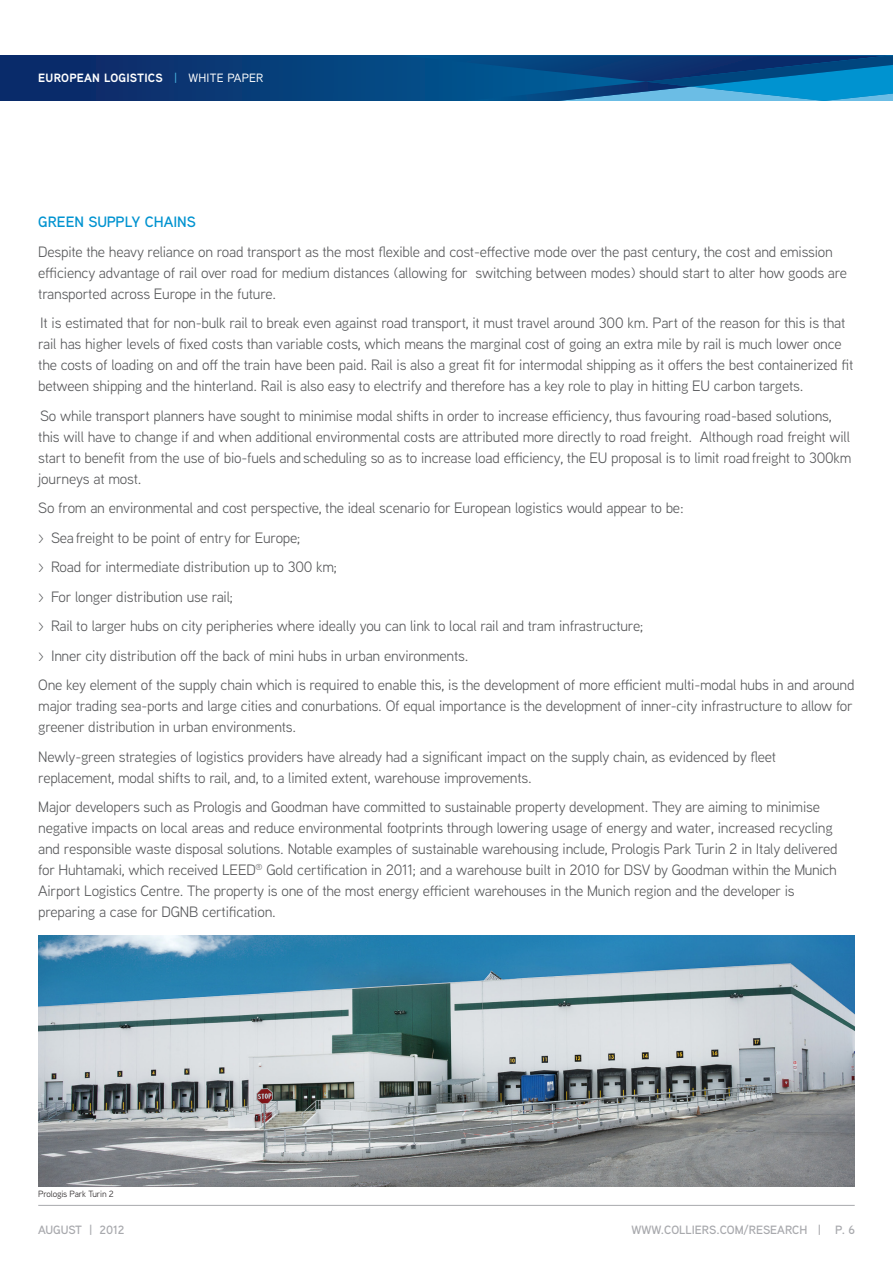
<style>
.page{position:relative;width:893px;height:1263px;background:#fff}
.page>*{position:absolute;margin:0;border:0;box-sizing:border-box;transform-origin:0 0}
.Body_Copy{font:15px/21px "Aaux Next";letter-spacing:-.015em;color:#57585a}
.Blue_Subhead{font:600 15px "Aaux Next";color:#0093d0}
.t1{font:600 12px "Aaux Next";color:#a8a9ad}
.t2{font:700 12px "Aaux Next";letter-spacing:.02em;color:#fff}
.Body_Copy-2{font:9px "Aaux Next";letter-spacing:-.015em;color:#231f20}
.s1{font-weight:500;color:#49b4e1}
.s2{font-weight:500}
.s3{font-size:12px}
</style>
<div class="page">
<svg style="left:0;top:55px;width:402px;height:46px;background:#083774"></svg>
<svg style="left:402px;top:55px;width:491px;height:46px;background:#0d5d97"></svg>
<hr style="left:38px;top:1205px;width:817px;height:1px;background:#a8a9ad">
<img style="left:38px;top:935px;width:817px;height:251px">
<p class="t2" style="left:38px;top:70px;width:227px">EUROPEAN LOGISTICS <span class="s1">|</span> <span class="s2">WHITE PAPER</span></p>
<p class="Blue_Subhead" style="left:38px;top:212px;width:159px">GREEN SUPPLY CHAINS</p>
<p class="Body_Copy" style="left:38px;top:241px;width:810px">Despite the heavy reliance on road transport as the most flexible and cost-effective mode over the past century, the cost and emission efficiency advantage of rail over road for medium distances (allowing for switching between modes) should start to alter how goods are transported across Europe in the future.</p>
<p class="Body_Copy" style="left:38px;top:312px;width:817px">It is estimated that for non-bulk rail to break even against road transport, it must travel around 300 km. Part of the reason for this is that rail has higher levels of fixed costs than variable costs, which means the marginal cost of going an extra mile by rail is much lower once the costs of loading on and off the train have been paid. Rail is also a great fit for intermodal shipping as it offers the best containerized fit between shipping and the hinterland. Rail is also easy to electrify and therefore has a key role to play in hitting EU carbon targets.</p>
<p class="Body_Copy" style="left:38px;top:405px;width:815px">So while transport planners have sought to minimise modal shifts in order to increase efficiency, thus favouring road-based solutions, this will have to change if and when additional environmental costs are attributed more directly to road freight. Although road freight will start to benefit from the use of bio-fuels and scheduling so as to increase load efficiency, the EU proposal is to limit road freight to 300km journeys at most.</p>
<p class="Body_Copy" style="left:38px;top:497px;width:647px">So from an environmental and cost perspective, the ideal scenario for European logistics would appear to be:</p>
<p class="Body_Copy" style="left:38px;top:527px;width:264px"><span class="s3">&gt;</span> Sea freight to be point of entry for Europe;</p>
<p class="Body_Copy" style="left:38px;top:556px;width:300px"><span class="s3">&gt;</span> Road for intermediate distribution up to 300 km;</p>
<p class="Body_Copy" style="left:38px;top:586px;width:196px"><span class="s3">&gt;</span> For longer distribution use rail;</p>
<p class="Body_Copy" style="left:38px;top:615px;width:606px"><span class="s3">&gt;</span> Rail to larger hubs on city peripheries where ideally you can link to local rail and tram infrastructure;</p>
<p class="Body_Copy" style="left:38px;top:645px;width:432px"><span class="s3">&gt;</span> Inner city distribution off the back of mini hubs in urban environments.</p>
<p class="Body_Copy" style="left:38px;top:674px;width:818px;text-align:justify">One key element of the supply chain which is required to enable this, is the development of more efficient multi-modal hubs in and around major trading sea-ports and large cities and conurbations. Of equal importance is the development of inner-city infrastructure to allow for greener distribution in urban environments.</p>
<p class="Body_Copy" style="left:38px;top:746px;width:739px">Newly-green strategies of logistics providers have already had a significant impact on the supply chain, as evidenced by fleet replacement, modal shifts to rail, and, to a limited extent, warehouse improvements.</p>
<p class="Body_Copy" style="left:38px;top:796px;width:801px">Major developers such as Prologis and Goodman have committed to sustainable property development. They are aiming to minimise negative impacts on local areas and reduce environmental footprints through lowering usage of energy and water, increased recycling and responsible waste disposal solutions. Notable examples of sustainable warehousing include, Prologis Park Turin 2 in Italy delivered for Huhtamaki, which received LEED<sup>®</sup> Gold certification in 2011; and a warehouse built in 2010 for DSV by Goodman within the Munich Airport Logistics Centre. The property is one of the most energy efficient warehouses in the Munich region and the developer is preparing a case for DGNB certification.</p>
<p class="Body_Copy-2" style="left:38px;top:1188px;width:77px">Prologis Park Turin 2</p>
<p class="t1" style="left:38px;top:1221px;width:88px">AUGUST | 2012</p>
<p class="t1" style="left:631px;top:1221px;width:225px">WWW.COLLIERS.COM/RESEARCH | P. 6</p>
</div>
